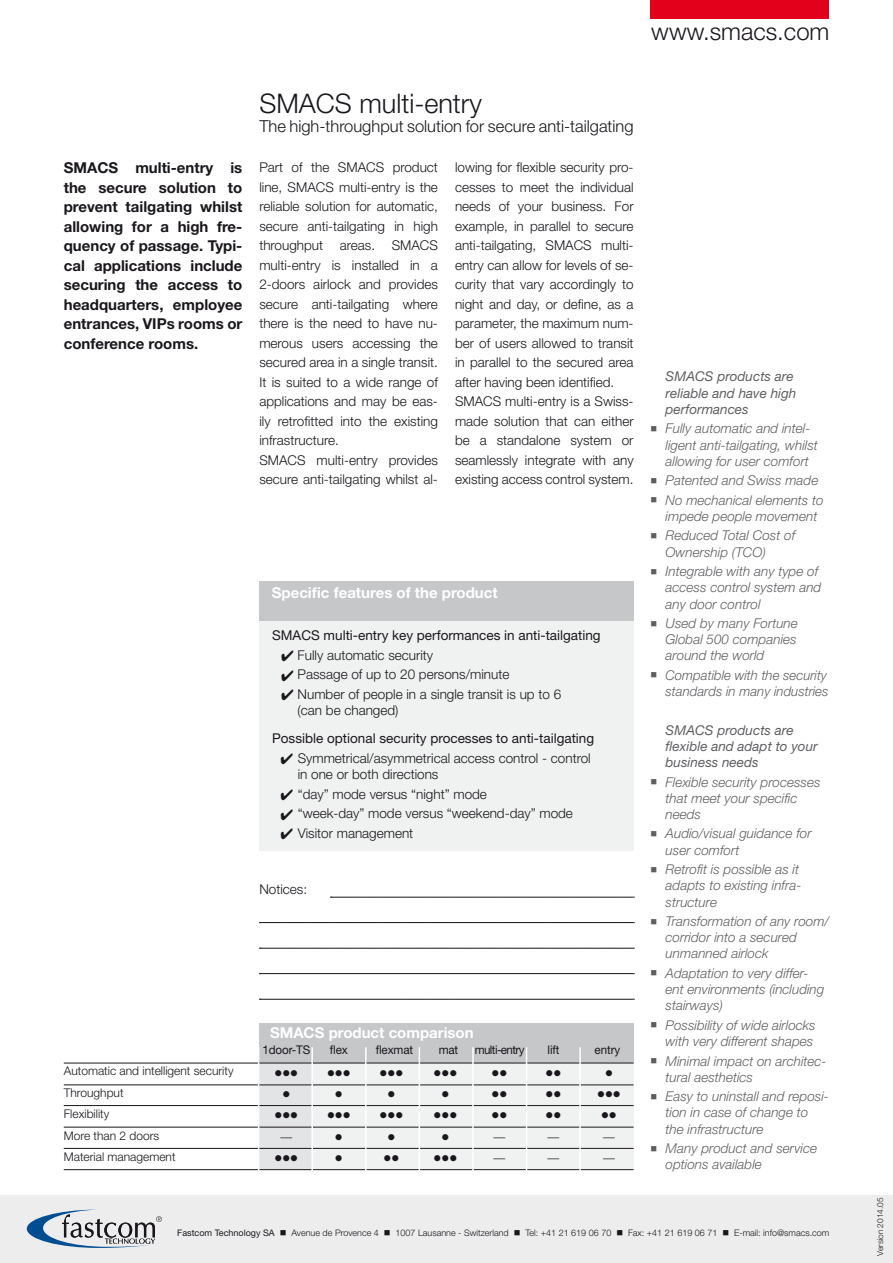
<style>
.page{position:relative;width:893px;height:1263px;background:#fff}
.page>*{position:absolute;margin:0;border:0;box-sizing:border-box;transform-origin:0 0}
.t1{font:300 27px "Helvetica Neue LT";color:#1a171c}
.t2{font:300 23.85px "Helvetica Neue LT";color:#1a171c}
.t3{font:300 16.5px "Helvetica Neue LT";color:#1a171c}
.t4{font:700 15px/19.5px "Helvetica Neue LT";color:#1a171c;text-align:justify}
.t5{font:700 15px "Helvetica Neue LT";color:#fff}
.t6{font:300 13.5px/19.5px "Helvetica Neue LT";color:#1a171c;text-align:justify}
.t7{font:italic 300 13.5px/16.2px "Helvetica Neue LT";color:#1a171c}
.t8{font:13.5px "Helvetica Neue LT";color:#1a171c}
.t9{font:italic 13.5px/16.2px "Helvetica Neue LT";color:#1a171c}
.t10{font:300 12px "Helvetica Neue LT";color:#1a171c}
.t11{font:12px "Helvetica Neue LT";letter-spacing:-.01em;color:#1a171c}
.t12{font:12px "Helvetica Neue LT";letter-spacing:-.05em;color:#1a171c}
.t13{font:10.5px "Wingdings";color:#1a171c}
.t14{font:300 9px "Helvetica Neue LT";color:#1a171c}
.t15{font:300 8.25px "Helvetica Neue LT";color:#1a171c}
.s1{font-weight:400}
</style>
<div class="page">
<div style="left:0;top:1196px;width:893px;height:67px;background:#ededee"></div>
<svg style="left:27px;top:1209px;width:135px;height:39px"></svg>
<div style="left:651px;top:0;width:178px;height:18px;background:#e2001a"></div>
<div style="left:259px;top:581px;width:375px;height:40px;background:#c6c7c9"></div>
<div style="left:259px;top:621px;width:375px;height:229px;background:#f0f1f1"></div>
<svg style="left:330px;top:897px;width:304px;height:1px"></svg>
<svg style="left:259px;top:922px;width:375px;height:1px"></svg>
<svg style="left:259px;top:948px;width:375px;height:1px"></svg>
<svg style="left:259px;top:973px;width:375px;height:1px"></svg>
<svg style="left:259px;top:999px;width:375px;height:1px"></svg>
<div style="left:259px;top:1023px;width:375px;height:40px;background:#c6c7c9"></div>
<div style="left:259px;top:1063px;width:375px;height:107px;background:#f0f1f1"></div>
<div style="left:259px;top:1063px;width:53px;height:107px;background:#e3e4e5"></div>
<hr style="left:64px;top:1063px;width:570px;height:1px;background:#1a171c">
<hr style="left:64px;top:1084px;width:570px;height:1px;background:#1a171c">
<hr style="left:64px;top:1105px;width:570px;height:1px;background:#1a171c">
<hr style="left:64px;top:1127px;width:570px;height:1px;background:#1a171c">
<hr style="left:64px;top:1148px;width:570px;height:1px;background:#1a171c">
<hr style="left:64px;top:1169px;width:570px;height:1px;background:#1a171c">
<hr style="left:258px;top:1047px;width:1px;height:125px;background:#fff">
<hr style="left:311px;top:1047px;width:2px;height:125px;background:#fff">
<hr style="left:365px;top:1047px;width:2px;height:125px;background:#fff">
<hr style="left:419px;top:1047px;width:1px;height:125px;background:#fff">
<hr style="left:472px;top:1047px;width:2px;height:125px;background:#fff">
<hr style="left:526px;top:1047px;width:1px;height:125px;background:#fff">
<hr style="left:579px;top:1047px;width:2px;height:125px;background:#fff">
<p class="t2" style="left:651px;top:17px;width:180px">www.smacs.com</p>
<p class="t1" style="left:259px;top:87px;width:224px">SMACS multi-entry</p>
<p class="t3" style="left:259px;top:116px;width:376px">The high-throughput solution for secure anti-tailgating</p>
<p class="t4" style="left:64px;top:158px;width:180px">SMACS multi-entry is the secure solution to prevent tailgating whilst allowing for a high fre&shy;quency of passage. Typi&shy;cal applications include securing the access to headquarters, employee entrances, VIPs rooms or conference rooms.</p>
<p class="t6" style="left:259px;top:157px;width:180px">Part of the SMACS product line, SMACS multi-entry is the reliable solution for automatic, secure anti-tailgating in high throughput areas. SMACS multi-entry is installed in a 2-doors airlock and provides secure anti-tailgating where there is the need to have nu&shy;merous users accessing the secured area in a single transit.<br>It is suited to a wide range of applications and may be eas&shy;ily retrofitted into the existing infrastructure.</p>
<p class="t6" style="left:259px;top:450px;width:180px">SMACS multi-entry provides secure anti-tailgating whilst al-</p>
<p class="t6" style="left:455px;top:157px;width:180px">lowing for flexible security pro&shy;cesses to meet the individual needs of your business. For example, in parallel to secure anti-tailgating, SMACS multi&shy;entry can allow for levels of se&shy;curity that vary accordingly to night and day, or define, as a parameter, the maximum num&shy;ber of users allowed to transit in parallel to the secured area after having been identified.</p>
<p class="t6" style="left:455px;top:391px;width:180px">SMACS multi-entry is a Swiss&shy;made solution that can either be a standalone system or seamlessly integrate with any existing access control system.</p>
<p class="t5" style="left:272px;top:583px;width:227px">Specific features of the product</p>
<p class="t8" style="left:272px;top:627px;width:330px">SMACS multi-entry key performances in anti-tailgating</p>
<p class="t6" style="left:281px;top:645px;width:154px">✔ Fully automatic security</p>
<p class="t6" style="left:281px;top:664px;width:230px">✔ Passage of up to 20 persons/minute</p>
<p class="t6" style="left:298px;top:685px;width:265px;line-height:16.2px;text-indent:-17px">✔ Number of people in a single transit is up to 6 (can be changed)</p>
<p class="t8" style="left:272px;top:730px;width:324px">Possible optional security processes to anti-tailgating</p>
<p class="t6" style="left:298px;top:750px;width:295px;line-height:16.2px;text-indent:-17px">✔ Symmetrical/asymmetrical access control - control in one or both directions</p>
<p class="t6" style="left:281px;top:784px;width:208px">✔ “day” mode versus “night” mode</p>
<p class="t6" style="left:281px;top:803px;width:294px">✔ “week-day” mode versus “weekend-day” mode</p>
<p class="t6" style="left:281px;top:823px;width:134px">✔ Visitor management</p>
<p class="t6" style="left:259px;top:879px;width:49px">Notices:</p>
<p class="t10" style="left:64px;top:1064px;width:171px">Automatic and intelligent security</p>
<p class="t10" style="left:64px;top:1085px;width:61px">Throughput</p>
<p class="t10" style="left:64px;top:1106px;width:47px">Flexibility</p>
<p class="t10" style="left:64px;top:1128px;width:97px">More than 2 doors</p>
<p class="t10" style="left:64px;top:1149px;width:113px">Material management</p>
<p class="t5" style="left:270px;top:1023px;width:205px">SMACS product comparison</p>
<p class="t13" style="left:275px;top:1067px;width:25px">●●●</p>
<p class="t13" style="left:327px;top:1067px;width:25px">●●●</p>
<p class="t13" style="left:380px;top:1067px;width:25px">●●●</p>
<p class="t13" style="left:434px;top:1067px;width:25px">●●●</p>
<p class="t13" style="left:605px;top:1067px;width:9px">●</p>
<p class="t13" style="left:282px;top:1089px;width:9px">●</p>
<p class="t13" style="left:335px;top:1089px;width:9px">●</p>
<p class="t13" style="left:387px;top:1089px;width:9px">●</p>
<p class="t13" style="left:441px;top:1089px;width:9px">●</p>
<p class="t13" style="left:597px;top:1089px;width:25px">●●●</p>
<p class="t13" style="left:275px;top:1110px;width:25px">●●●</p>
<p class="t13" style="left:327px;top:1110px;width:25px">●●●</p>
<p class="t13" style="left:380px;top:1110px;width:25px">●●●</p>
<p class="t13" style="left:434px;top:1110px;width:25px">●●●</p>
<p class="t13" style="left:335px;top:1131px;width:9px">●</p>
<p class="t13" style="left:387px;top:1131px;width:9px">●</p>
<p class="t13" style="left:441px;top:1131px;width:9px">●</p>
<p class="t13" style="left:275px;top:1152px;width:25px">●●●</p>
<p class="t13" style="left:335px;top:1152px;width:9px">●</p>
<p class="t13" style="left:434px;top:1152px;width:25px">●●●</p>
<p class="t11" style="left:262px;top:1043px;width:49px">1door-TS</p>
<p class="t11" style="left:330px;top:1043px;width:20px">flex</p>
<p class="t11" style="left:376px;top:1043px;width:39px">flexmat</p>
<p class="t11" style="left:439px;top:1043px;width:21px">mat</p>
<p class="t12" style="left:475px;top:1043px;width:52px">multi-entry</p>
<p class="t11" style="left:547px;top:1043px;width:13px">lift</p>
<p class="t11" style="left:595px;top:1043px;width:27px">entry</p>
<p class="t9" style="left:666px;top:368px;width:132px">SMACS products are reliable and have high performances</p>
<p class="t7" style="left:666px;top:420px;width:154px;text-indent:-15px">■ Fully automatic and intel&shy;ligent anti-tailgating, whilst allowing for user comfort</p>
<p class="t7" style="left:651px;top:472px;width:169px">■ Patented and Swiss made</p>
<p class="t7" style="left:666px;top:492px;width:160px;text-indent:-15px">■ No mechanical elements to impede people movement</p>
<p class="t7" style="left:666px;top:527px;width:131px;text-indent:-15px">■ Reduced Total Cost of<br>Ownership (TCO)</p>
<p class="t7" style="left:666px;top:563px;width:157px;text-indent:-15px">■ Integrable with any type of access control system and any door control</p>
<p class="t7" style="left:666px;top:615px;width:134px;text-align:justify;text-indent:-15px">■ Used by many Fortune Global 500 companies around the world</p>
<p class="t7" style="left:651px;top:667px;width:179px;text-align:right">■ Compatible with the security standards in many industries</p>
<p class="t9" style="left:666px;top:721px;width:154px">SMACS products are flexible and adapt to your business needs</p>
<p class="t7" style="left:666px;top:773px;width:157px;text-indent:-15px">■ Flexible security processes that meet your specific needs</p>
<p class="t7" style="left:666px;top:825px;width:148px;text-indent:-15px">■ Audio/visual guidance for user comfort</p>
<p class="t7" style="left:666px;top:861px;width:137px;text-indent:-15px">■ Retrofit is possible as it adapts to existing infra&shy;structure</p>
<p class="t7" style="left:666px;top:913px;width:165px;text-indent:-15px">■ Transformation of any room/ corridor into a secured unmanned airlock</p>
<p class="t7" style="left:666px;top:965px;width:160px;text-indent:-15px">■ Adaptation to very differ&shy;ent environments (including stairways)</p>
<p class="t7" style="left:651px;top:1017px;width:167px;text-align:right">■ Possibility of wide airlocks with very different shapes</p>
<p class="t7" style="left:666px;top:1052px;width:163px;text-indent:-15px">■ Minimal impact on architec&shy;tural aesthetics</p>
<p class="t7" style="left:666px;top:1088px;width:165px;text-indent:-15px">■ Easy to uninstall and reposi&shy;tion in case of change to the infrastructure</p>
<p class="t7" style="left:666px;top:1140px;width:153px;text-indent:-15px">■ Many product and service options available</p>
<p class="t14" style="left:177px;top:1227px;width:654px"><span class="s1">Fastcom Technology SA</span> ■ Avenue de Provence 4 ■ 1007 Lausanne - Switzerland ■ Tel: +41 21 619 06 70 ■ Fax: +41 21 619 06 71 ■ E-mail: info@smacs.com</p>
<p class="t15" style="left:875px;top:1255px;width:59px;rotate:-90deg">Version 2014.05</p>
</div>
